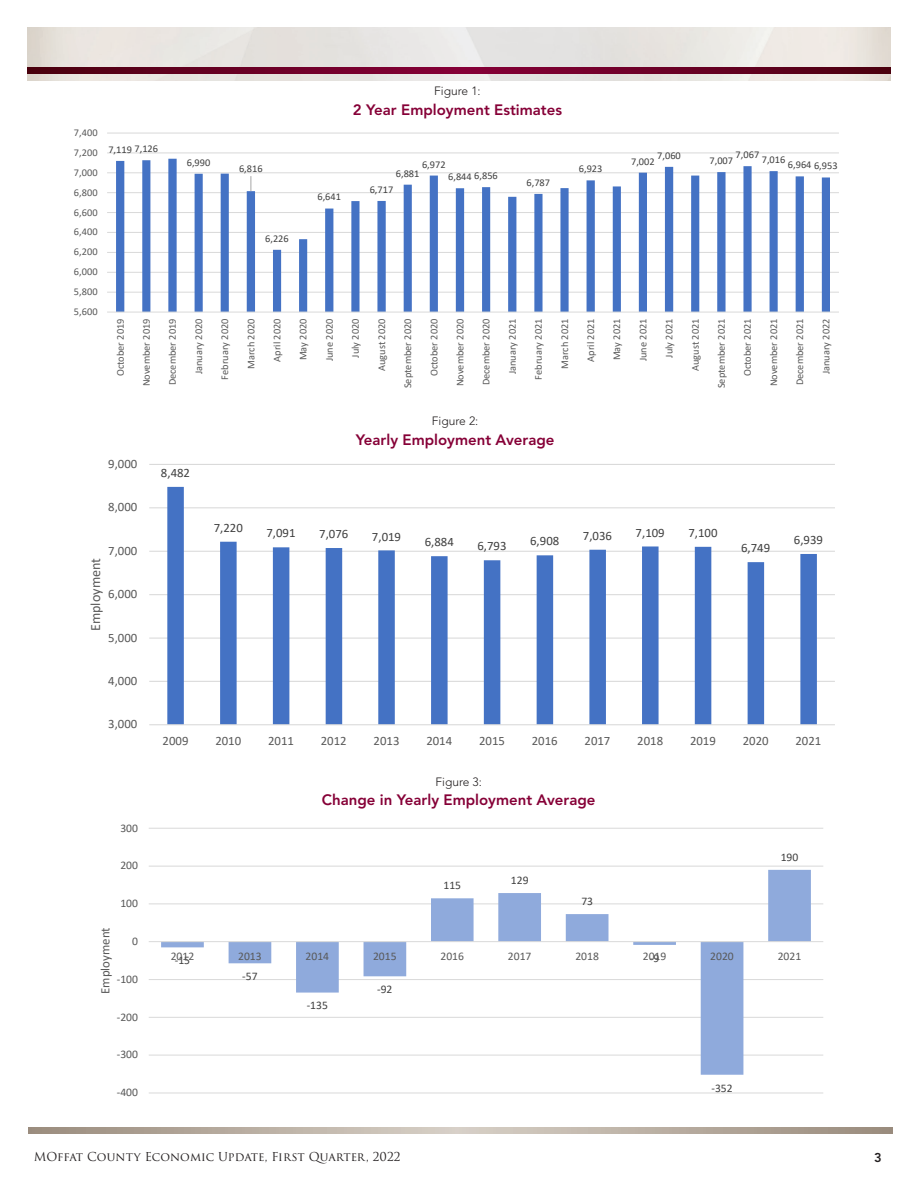
<style>
.page{position:relative;width:918px;height:1188px;background:#fff}
.page>*{position:absolute;margin:0;border:0;box-sizing:border-box;transform-origin:0 0}
.t1{font:800 15px "Avenir";color:#860037}
.t2{font:14.1px "Calibri";letter-spacing:.005em;color:#595959}
.t3{font:12.9px "Calibri";letter-spacing:.005em;color:#595959}
.t4{font:12.75px "Calibri";color:#595959}
.t5{font:12.75px "Calibri";color:#404040}
.t6{font:800 12.75px "Avenir";color:#231f20}
.t7{font:12px "Trajan Pro 3";color:#231f20}
.t8{font:300 12px "Avenir";color:#231f20}
.t9{font:11.55px "Calibri";color:#595959}
.t10{font:11.55px "Calibri";color:#404040}
.t11{font:10.35px "Calibri";color:#595959}
.t12{font:10.35px "Calibri";color:#404040}
</style>
<div class="page">
<img style="left:27px;top:27px;width:864px;height:54px">
<svg style="left:27px;top:68px;width:864px;height:6px;background:#680023"></svg>
<svg style="left:28px;top:1128px;width:864px;height:6px;background:#b8ada1"></svg>
<hr style="left:107px;top:292px;width:732px;height:1px;background:#d9d9d9">
<hr style="left:107px;top:272px;width:732px;height:1px;background:#d9d9d9">
<hr style="left:107px;top:252px;width:732px;height:1px;background:#d9d9d9">
<hr style="left:107px;top:232px;width:732px;height:1px;background:#d9d9d9">
<hr style="left:107px;top:212px;width:732px;height:1px;background:#d9d9d9">
<hr style="left:107px;top:192px;width:732px;height:1px;background:#d9d9d9">
<hr style="left:107px;top:172px;width:732px;height:1px;background:#d9d9d9">
<hr style="left:107px;top:152px;width:732px;height:1px;background:#d9d9d9">
<hr style="left:107px;top:133px;width:732px;height:1px;background:#d9d9d9">
<svg style="left:116px;top:159px;width:714px;height:153px"></svg>
<hr style="left:107px;top:312px;width:732px;height:1px;background:#d9d9d9">
<svg style="left:250px;top:176px;width:1px;height:15px"></svg>
<hr style="left:149px;top:681px;width:686px;height:1px;background:#d9d9d9">
<hr style="left:149px;top:638px;width:686px;height:1px;background:#d9d9d9">
<hr style="left:149px;top:594px;width:686px;height:1px;background:#d9d9d9">
<hr style="left:149px;top:551px;width:686px;height:1px;background:#d9d9d9">
<hr style="left:149px;top:507px;width:686px;height:1px;background:#d9d9d9">
<hr style="left:149px;top:464px;width:686px;height:1px;background:#d9d9d9">
<svg style="left:167px;top:487px;width:650px;height:237px"></svg>
<hr style="left:149px;top:724px;width:686px;height:1px;background:#d9d9d9">
<hr style="left:149px;top:1093px;width:674px;height:1px;background:#d9d9d9">
<hr style="left:149px;top:1055px;width:674px;height:1px;background:#d9d9d9">
<hr style="left:149px;top:1017px;width:674px;height:1px;background:#d9d9d9">
<hr style="left:149px;top:979px;width:674px;height:1px;background:#d9d9d9">
<hr style="left:149px;top:903px;width:674px;height:1px;background:#d9d9d9">
<hr style="left:149px;top:866px;width:674px;height:1px;background:#d9d9d9">
<hr style="left:149px;top:828px;width:674px;height:1px;background:#d9d9d9">
<svg style="left:161px;top:870px;width:650px;height:205px"></svg>
<hr style="left:149px;top:941px;width:674px;height:1px;background:#d9d9d9">
<p class="t11" style="left:74px;top:125px;width:25px">7,400</p>
<p class="t11" style="left:74px;top:145px;width:25px">7,200</p>
<p class="t11" style="left:74px;top:165px;width:25px">7,000</p>
<p class="t11" style="left:74px;top:185px;width:25px">6,800</p>
<p class="t11" style="left:74px;top:205px;width:25px">6,600</p>
<p class="t11" style="left:74px;top:225px;width:25px">6,400</p>
<p class="t11" style="left:74px;top:245px;width:25px">6,200</p>
<p class="t11" style="left:74px;top:265px;width:25px">6,000</p>
<p class="t11" style="left:74px;top:284px;width:25px">5,800</p>
<p class="t11" style="left:74px;top:304px;width:25px">5,600</p>
<p class="t12" style="left:108px;top:142px;width:51px">7,119 7,126</p>
<p class="t12" style="left:187px;top:155px;width:25px">6,990</p>
<p class="t12" style="left:239px;top:161px;width:25px">6,816</p>
<p class="t12" style="left:265px;top:231px;width:25px">6,226</p>
<p class="t8" style="left:434px;top:84px;width:48px">Figure 1:</p>
<p class="t1" style="left:353px;top:101px;width:211px">2 Year Employment Estimates</p>
<p class="t12" style="left:317px;top:190px;width:25px">6,641</p>
<p class="t12" style="left:422px;top:157px;width:25px">6,972</p>
<p class="t12" style="left:396px;top:166px;width:25px">6,881</p>
<p class="t12" style="left:448px;top:169px;width:51px">6,844 6,856</p>
<p class="t12" style="left:370px;top:182px;width:25px">6,717</p>
<p class="t12" style="left:527px;top:175px;width:25px">6,787</p>
<p class="t12" style="left:579px;top:162px;width:25px">6,923</p>
<p class="t12" style="left:657px;top:148px;width:25px">7,060</p>
<p class="t12" style="left:631px;top:154px;width:25px">7,002</p>
<p class="t12" style="left:736px;top:148px;width:25px">7,067</p>
<p class="t12" style="left:762px;top:153px;width:25px">7,016</p>
<p class="t12" style="left:709px;top:153px;width:25px">7,007</p>
<p class="t12" style="left:788px;top:158px;width:51px">6,964 6,953</p>
<p class="t11" style="left:113px;top:376px;width:59px;rotate:-90deg">October 2019</p>
<p class="t11" style="left:139px;top:386px;width:69px;rotate:-90deg">November 2019</p>
<p class="t11" style="left:165px;top:385px;width:68px;rotate:-90deg">December 2019</p>
<p class="t11" style="left:191px;top:374px;width:57px;rotate:-90deg">January 2020</p>
<p class="t11" style="left:218px;top:380px;width:63px;rotate:-90deg">February 2020</p>
<p class="t11" style="left:244px;top:369px;width:52px;rotate:-90deg">March 2020</p>
<p class="t11" style="left:270px;top:362px;width:45px;rotate:-90deg">April 2020</p>
<p class="t11" style="left:296px;top:360px;width:43px;rotate:-90deg">May 2020</p>
<p class="t11" style="left:322px;top:361px;width:44px;rotate:-90deg">June 2020</p>
<p class="t11" style="left:348px;top:358px;width:41px;rotate:-90deg">July 2020</p>
<p class="t11" style="left:374px;top:371px;width:54px;rotate:-90deg">August 2020</p>
<p class="t11" style="left:401px;top:388px;width:71px;rotate:-90deg">September 2020</p>
<p class="t11" style="left:427px;top:376px;width:59px;rotate:-90deg">October 2020</p>
<p class="t11" style="left:453px;top:386px;width:69px;rotate:-90deg">November 2020</p>
<p class="t11" style="left:479px;top:385px;width:68px;rotate:-90deg">December 2020</p>
<p class="t11" style="left:505px;top:374px;width:57px;rotate:-90deg">January 2021</p>
<p class="t11" style="left:531px;top:380px;width:63px;rotate:-90deg">February 2021</p>
<p class="t11" style="left:557px;top:369px;width:52px;rotate:-90deg">March 2021</p>
<p class="t11" style="left:584px;top:362px;width:45px;rotate:-90deg">April 2021</p>
<p class="t11" style="left:610px;top:360px;width:43px;rotate:-90deg">May 2021</p>
<p class="t11" style="left:636px;top:361px;width:44px;rotate:-90deg">June 2021</p>
<p class="t11" style="left:662px;top:358px;width:41px;rotate:-90deg">July 2021</p>
<p class="t11" style="left:688px;top:371px;width:54px;rotate:-90deg">August 2021</p>
<p class="t11" style="left:714px;top:388px;width:71px;rotate:-90deg">September 2021</p>
<p class="t11" style="left:740px;top:376px;width:59px;rotate:-90deg">October 2021</p>
<p class="t11" style="left:766px;top:386px;width:69px;rotate:-90deg">November 2021</p>
<p class="t11" style="left:793px;top:385px;width:68px;rotate:-90deg">December 2021</p>
<p class="t11" style="left:819px;top:374px;width:57px;rotate:-90deg">January 2022</p>
<p class="t4" style="left:108px;top:455px;width:31px">9,000</p>
<p class="t4" style="left:108px;top:498px;width:31px">8,000</p>
<p class="t5" style="left:161px;top:464px;width:31px">8,482</p>
<p class="t8" style="left:432px;top:414px;width:48px">Figure 2:</p>
<p class="t1" style="left:356px;top:431px;width:200px">Yearly Employment Average</p>
<p class="t4" style="left:108px;top:542px;width:31px">7,000</p>
<p class="t2" style="left:86px;top:631px;width:75px;rotate:-90deg">Employment</p>
<p class="t4" style="left:108px;top:585px;width:31px">6,000</p>
<p class="t4" style="left:108px;top:629px;width:31px">5,000</p>
<p class="t4" style="left:108px;top:672px;width:31px">4,000</p>
<p class="t4" style="left:108px;top:715px;width:31px">3,000</p>
<p class="t9" style="left:120px;top:820px;width:19px">300</p>
<p class="t9" style="left:120px;top:857px;width:19px">200</p>
<p class="t9" style="left:120px;top:895px;width:19px">100</p>
<p class="t3" style="left:96px;top:994px;width:68px;rotate:-90deg">Employment</p>
<p class="t9" style="left:132px;top:933px;width:7px">0</p>
<p class="t9" style="left:117px;top:971px;width:23px">-100</p>
<p class="t9" style="left:117px;top:1009px;width:23px">-200</p>
<p class="t9" style="left:117px;top:1047px;width:23px">-300</p>
<p class="t9" style="left:117px;top:1084px;width:23px">-400</p>
<p class="t5" style="left:214px;top:519px;width:31px">7,220</p>
<p class="t5" style="left:266px;top:524px;width:31px">7,091</p>
<p class="t5" style="left:319px;top:525px;width:31px">7,076</p>
<p class="t5" style="left:372px;top:527px;width:31px">7,019</p>
<p class="t5" style="left:425px;top:533px;width:31px">6,884</p>
<p class="t5" style="left:477px;top:537px;width:31px">6,793</p>
<p class="t5" style="left:530px;top:532px;width:31px">6,908</p>
<p class="t5" style="left:583px;top:527px;width:31px">7,036</p>
<p class="t5" style="left:636px;top:524px;width:31px">7,109</p>
<p class="t5" style="left:688px;top:524px;width:31px">7,100</p>
<p class="t5" style="left:741px;top:539px;width:31px">6,749</p>
<p class="t5" style="left:794px;top:531px;width:31px">6,939</p>
<p class="t4" style="left:163px;top:732px;width:27px">2009</p>
<p class="t4" style="left:215px;top:732px;width:27px">2010</p>
<p class="t4" style="left:268px;top:732px;width:27px">2011</p>
<p class="t4" style="left:321px;top:732px;width:27px">2012</p>
<p class="t4" style="left:374px;top:732px;width:27px">2013</p>
<p class="t4" style="left:426px;top:732px;width:27px">2014</p>
<p class="t4" style="left:479px;top:732px;width:27px">2015</p>
<p class="t4" style="left:532px;top:732px;width:27px">2016</p>
<p class="t4" style="left:585px;top:732px;width:27px">2017</p>
<p class="t4" style="left:637px;top:732px;width:27px">2018</p>
<p class="t4" style="left:690px;top:732px;width:27px">2019</p>
<p class="t4" style="left:743px;top:732px;width:27px">2020</p>
<p class="t4" style="left:796px;top:732px;width:27px">2021</p>
<p class="t8" style="left:435px;top:774px;width:48px">Figure 3:</p>
<p class="t1" style="left:322px;top:791px;width:275px">Change in Yearly Employment Average</p>
<p class="t10" style="left:444px;top:877px;width:19px">115</p>
<p class="t10" style="left:511px;top:872px;width:19px">129</p>
<p class="t10" style="left:581px;top:893px;width:13px">73</p>
<p class="t10" style="left:781px;top:849px;width:19px">190</p>
<p class="t9" style="left:171px;top:948px;width:25px">2012</p>
<p class="t9" style="left:238px;top:948px;width:25px">2013</p>
<p class="t9" style="left:306px;top:948px;width:25px">2014</p>
<p class="t9" style="left:373px;top:948px;width:25px">2015</p>
<p class="t9" style="left:441px;top:948px;width:25px">2016</p>
<p class="t9" style="left:508px;top:948px;width:25px">2017</p>
<p class="t9" style="left:575px;top:948px;width:25px">2018</p>
<p class="t9" style="left:643px;top:948px;width:25px">2019</p>
<p class="t9" style="left:710px;top:948px;width:25px">2020</p>
<p class="t9" style="left:778px;top:948px;width:25px">2021</p>
<p class="t10" style="left:650px;top:950px;width:11px">-9</p>
<p class="t10" style="left:175px;top:952px;width:17px">-15</p>
<p class="t10" style="left:242px;top:968px;width:17px">-57</p>
<p class="t10" style="left:307px;top:998px;width:23px">-135</p>
<p class="t10" style="left:377px;top:981px;width:17px">-92</p>
<p class="t10" style="left:711px;top:1080px;width:23px">-352</p>
<p class="t7" style="left:34px;top:1148px;width:369px">MOffat County Economic Update, First Quarter, 2022</p>
<p class="t6" style="left:874px;top:1150px;width:9px">3</p>
</div>
